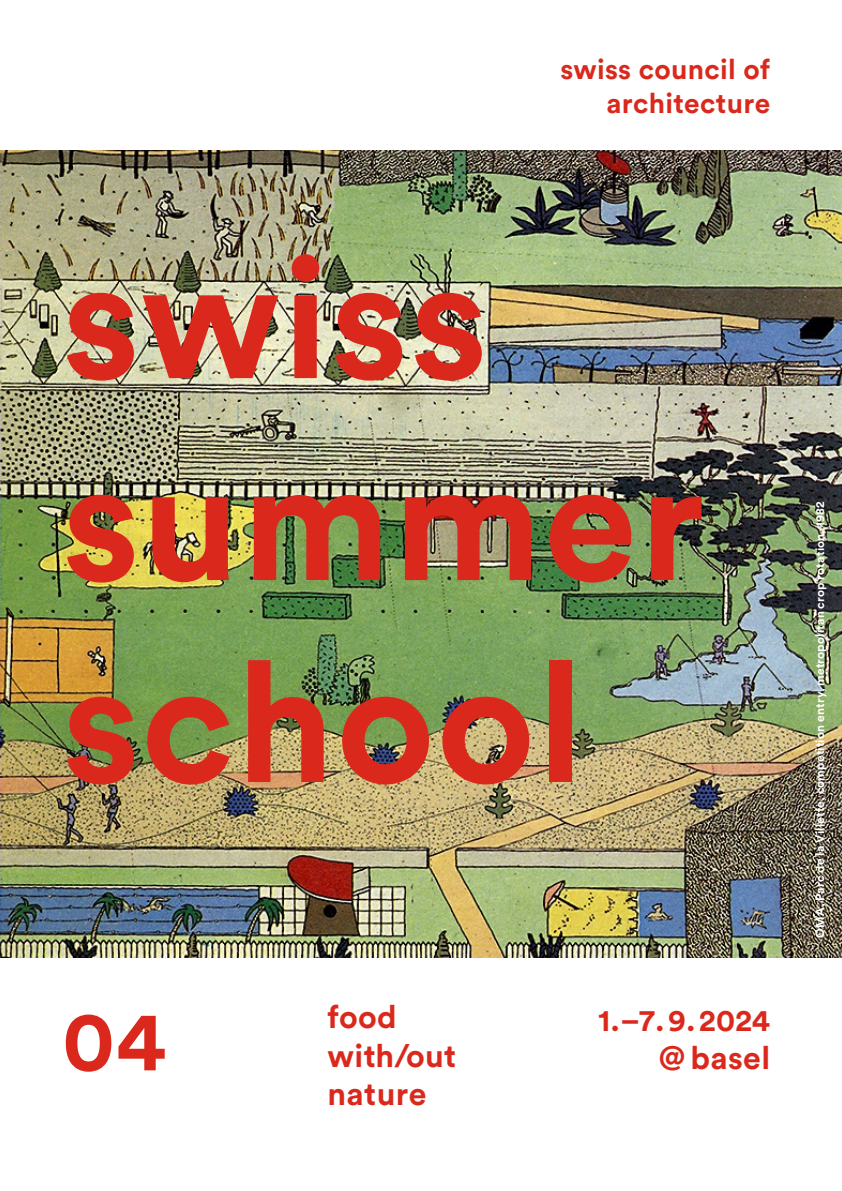
<style>
.page{position:relative;width:842px;height:1191px;background:#fff}
.page>*{position:absolute;margin:0;border:0;box-sizing:border-box;transform-origin:0 0}
._00_fließtext_deutsch{font:700 168.2px/201.8px "Circular Pro";letter-spacing:.01em;color:#da291c}
.t1{font:700 84px "Circular Pro";color:#da291c}
.t2{font:700 32px "Circular Pro";letter-spacing:.01em;color:#da291c}
.t3{font:700 30.4px "Circular Pro";color:#da291c}
.t4{font:700 28px/33.6px "Circular Pro";letter-spacing:.01em;color:#da291c;text-align:right}
._00_fließtext_deutsch-2{font:700 12px "Circular Pro";letter-spacing:.015em;color:#fff}
</style>
<div class="page">
<img style="left:0;top:150px;width:842px;height:807px">
<p class="_00_fließtext_deutsch" style="left:62px;top:211px;width:427px">swiss</p>
<p class="t4" style="left:560px;top:52px;width:211px">swiss council of architecture</p>
<p class="_00_fließtext_deutsch" style="left:62px;top:413px;width:644px">summer school</p>
<p class="_00_fließtext_deutsch-2" style="left:812px;top:937px;width:438px;rotate:-90deg">OMA, Parc de la Villette, competition entry, metropolitan crop rotation, 1982</p>
<p class="t1" style="left:62px;top:983px;width:105px">04</p>
<p class="t2" style="left:328px;top:995px;width:71px">food</p>
<p class="t2" style="left:328px;top:1033px;width:130px">with/out</p>
<p class="t2" style="left:328px;top:1071px;width:100px">nature</p>
<p class="t3" style="left:598px;top:999px;width:173px">1.–7.9.2024</p>
<p class="t2" style="left:659px;top:1035px;width:113px">@ basel</p>
</div>
